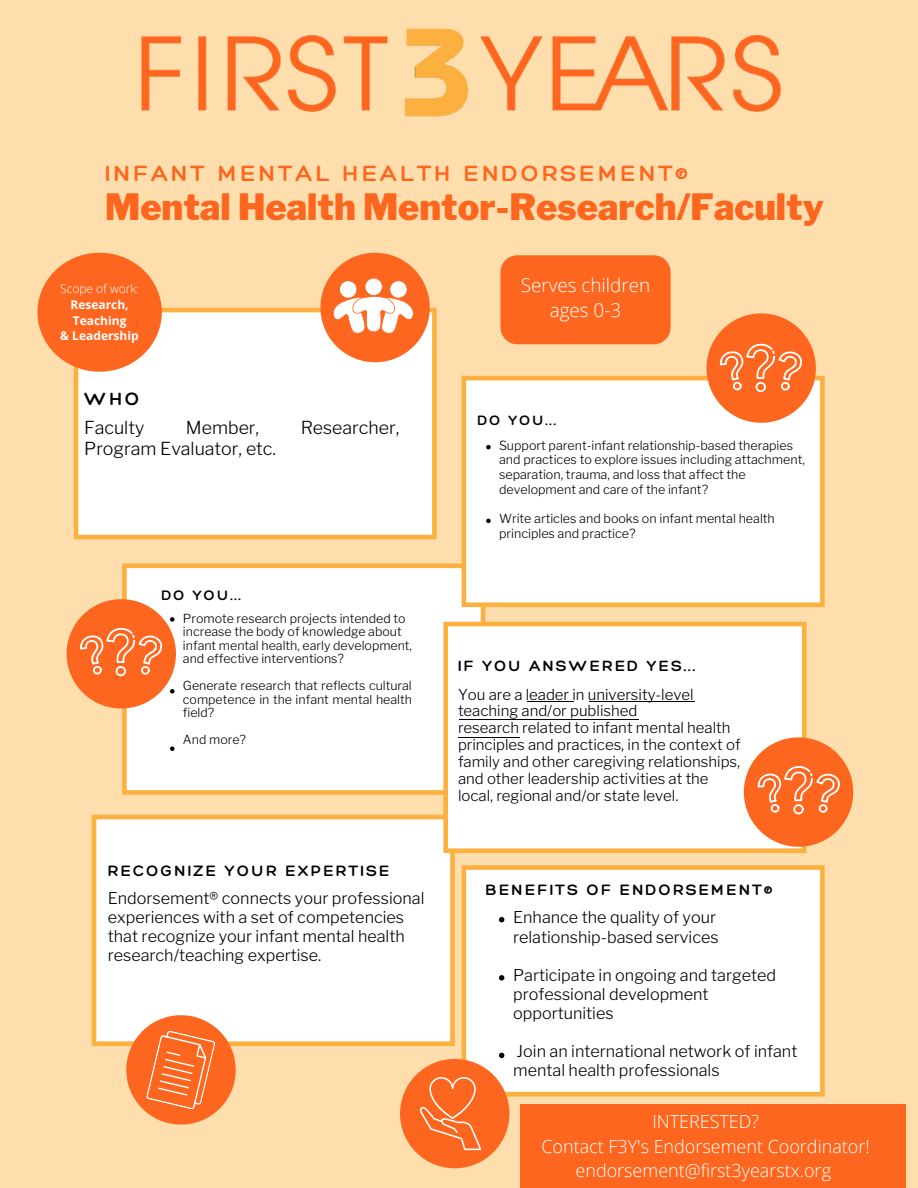
<style>
.page{position:relative;width:918px;height:1188px;background:#ffdead}
.page>*{position:absolute;margin:0;border:0;box-sizing:border-box;transform-origin:0 0}
.t1{font:900 36px "Libre Franklin";color:#fd661e}
.t2{font:300 24px "Hero";letter-spacing:.13em;color:#fd661e}
.t3{font:300 19.35px "Hero";color:#000}
.t4{font:300 18.9px/24.8px "Open Sans";color:#fff;text-align:center}
.t5{font:300 18px/24.8px "Open Sans";color:#fff;text-align:center}
.t6{font:300 17.85px "Libre Franklin";color:#000}
.t7{font:300 16.35px "Hero";letter-spacing:.13em;color:#000}
.t8{font:300 16.2px/19.2px "Libre Franklin";color:#000}
.t9{font:300 16.2px "Hero";letter-spacing:.13em;color:#000}
.t10{font:300 15px/16.8px "Libre Franklin";color:#000}
.t11{font:300 15px "Hero";color:#000}
.t12{font:300 14.85px "Hero";color:#000}
.t13{font:300 12.6px/14.7px "Libre Franklin";color:#000}
.t14{font:300 12.45px/13.5px "Libre Franklin";color:#000}
.t15{font:700 12px/15.8px "Open Sans";color:#fff;text-align:center}
.t16{font:300 12px "Open Sans";color:#fff}
</style>
<div class="page">
<div style="left:74px;top:308px;width:363px;height:231px;background:#fff"></div>
<svg style="left:320px;top:253px;width:110px;height:109px;background:#fda273"></svg>
<svg style="left:37px;top:253px;width:125px;height:119px"></svg>
<div style="left:500px;top:255px;width:170px;height:89px;background:#fd661e;border-radius:17px"></div>
<svg style="left:462px;top:865px;width:363px;height:232px;background:#fefaf3"></svg>
<div style="left:122px;top:563px;width:363px;height:232px;background:#fff"></div>
<div style="left:462px;top:376px;width:363px;height:231px;background:#fff"></div>
<div style="left:92px;top:815px;width:363px;height:231px;background:#fff"></div>
<svg style="left:443px;top:622px;width:364px;height:231px;background:#fefaf2"></svg>
<svg style="left:126px;top:1015px;width:110px;height:110px;background:#fd8c52"></svg>
<hr style="left:527px;top:701px;width:46px;height:1px;background:#000">
<hr style="left:589px;top:701px;width:106px;height:1px;background:#000">
<hr style="left:459px;top:719px;width:180px;height:1px;background:#000">
<hr style="left:459px;top:737px;width:61px;height:1px;background:#000">
<svg style="left:744px;top:737px;width:109px;height:110px;background:#fd8c53"></svg>
<svg style="left:707px;top:313px;width:109px;height:110px;background:#fd8c53"></svg>
<div style="left:520px;top:1104px;width:386px;height:84px;background:#fd661e"></div>
<svg style="left:499px;top:917px;width:5px;height:5px"></svg>
<svg style="left:499px;top:975px;width:5px;height:6px"></svg>
<svg style="left:400px;top:1053px;width:109px;height:115px"></svg>
<svg style="left:67px;top:599px;width:109px;height:110px;background:#fc8c52"></svg>
<svg style="left:170px;top:747px;width:5px;height:4px"></svg>
<svg style="left:486px;top:445px;width:5px;height:4px"></svg>
<svg style="left:486px;top:519px;width:5px;height:4px"></svg>
<img style="left:141px;top:28px;width:641px;height:89px">
<h2 class="t2" style="left:105px;top:158px;width:584px">INFANT MENTAL HEALTH ENDORSEMENT®</h2>
<h1 class="t1" style="left:105px;top:185px;width:720px">Mental Health Mentor-Research/Faculty</h1>
<p class="t16" style="left:60px;top:280px;width:80px">Scope of work:</p>
<p class="t15" style="left:60px;top:296px;width:80px">Research,<br>Teaching<br>&amp; Leadership</p>
<p class="t3" style="left:84px;top:386px;width:57px">WHO</p>
<p class="t6" style="left:84px;top:417px;width:62px">Faculty</p>
<p class="t6" style="left:186px;top:417px;width:75px">Member,</p>
<p class="t6" style="left:301px;top:417px;width:100px">Researcher,</p>
<p class="t6" style="left:84px;top:437px;width:193px">Program Evaluator, etc.</p>
<p class="t11" style="left:162px;top:585px;width:80px">DO YOU...</p>
<p class="t14" style="left:183px;top:612px;width:231px">Promote research projects intended to increase the body of knowledge about infant mental health, early development, and effective interventions?</p>
<p class="t14" style="left:183px;top:679px;width:230px;text-align:justify">Generate research that reflects cultural competence in the infant mental health field?</p>
<p class="t14" style="left:183px;top:733px;width:65px">And more?</p>
<p class="t7" style="left:108px;top:861px;width:283px">RECOGNIZE YOUR EXPERTISE</p>
<p class="t8" style="left:108px;top:888px;width:318px">Endorsement® connects your professional experiences with a set of competencies that recognize your infant mental health research/teaching expertise.</p>
<p class="t4" style="left:521px;top:273px;width:131px">Serves children ages 0-3</p>
<p class="t12" style="left:478px;top:410px;width:80px">DO YOU...</p>
<p class="t13" style="left:499px;top:438px;width:307px">Support parent-infant relationship-based therapies and practices to explore issues including attachment, separation, trauma, and loss that affect the development and care of the infant?</p>
<p class="t13" style="left:499px;top:511px;width:277px">Write articles and books on infant mental health principles and practice?</p>
<p class="t9" style="left:458px;top:656px;width:238px">IF YOU ANSWERED YES...</p>
<p class="t10" style="left:458px;top:686px;width:284px">You are a leader in university-level teaching and/or published<br>research related to infant mental health principles and practices, in the context of family and other caregiving relationships, and other leadership activities at the local, regional and/or state level.</p>
<p class="t7" style="left:486px;top:880px;width:288px">BENEFITS OF ENDORSEMENT®</p>
<p class="t8" style="left:513px;top:908px;width:207px">Enhance the quality of your relationship-based services</p>
<p class="t8" style="left:513px;top:965px;width:265px">Participate in ongoing and targeted professional development opportunities</p>
<p class="t8" style="left:513px;top:1042px;width:286px">Join an international network of infant mental health professionals</p>
<p class="t5" style="left:541px;top:1108px;width:330px">INTERESTED?<br>Contact F3Y's Endorsement Coordinator! endorsement@first3yearstx.org</p>
</div>
